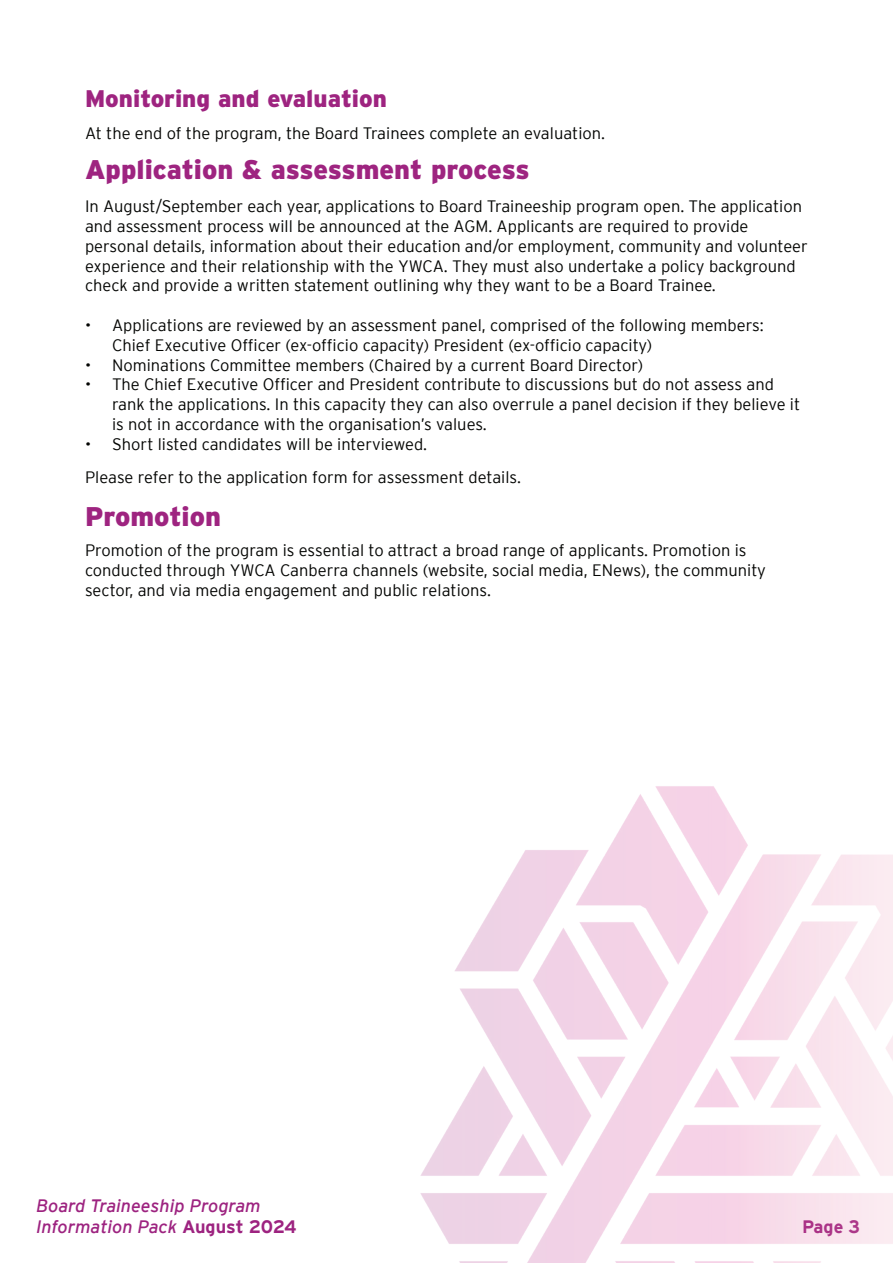
<style>
.page{position:relative;width:893px;height:1263px;background:#fff}
.page>*{position:absolute;margin:0;border:0;box-sizing:border-box;transform-origin:0 0}
.t1{font:900 27px "Interstate";color:#9e2480}
.t2{font:900 24px "Interstate";color:#9e2480}
.t3{font:italic 18px/21.6px "Interstate";color:#9d2380}
.t4{font:700 18px "Interstate";color:#9d2380}
.t5{font:300 16.5px/19.8px "Interstate";color:#040503}
.s1{font-weight:700;font-style:normal}
</style>
<div class="page">
<img style="left:420px;top:786px;width:473px;height:477px">
<h2 class="t2" style="left:85px;top:84px;width:303px">Monitoring and evaluation</h2>
<p class="t5" style="left:85px;top:123px;width:522px">At the end of the program, the Board Trainees complete an evaluation.</p>
<h1 class="t1" style="left:85px;top:154px;width:446px">Application &amp; assessment process</h1>
<p class="t5" style="left:85px;top:196px;width:724px">In August/September each year, applications to Board Traineeship program open. The application and assessment process will be announced at the AGM. Applicants are required to provide personal details, information about their education and/or employment, community and volunteer experience and their relationship with the YWCA. They must also undertake a policy background check and provide a written statement outlining why they want to be a Board Trainee.</p>
<p class="t5" style="left:112px;top:315px;width:653px;text-indent:-27px">• Applications are reviewed by an assessment panel, comprised of the following members:<br>Chief Executive Officer (ex-officio capacity) President (ex-officio capacity)</p>
<p class="t5" style="left:85px;top:355px;width:560px">• Nominations Committee members (Chaired by a current Board Director)</p>
<p class="t5" style="left:112px;top:374px;width:690px;text-indent:-27px">• The Chief Executive Officer and President contribute to discussions but do not assess and rank the applications. In this capacity they can also overrule a panel decision if they believe it is not in accordance with the organisation’s values.</p>
<p class="t5" style="left:85px;top:427px;width:437px;line-height:33px">• Short listed candidates will be interviewed.<br>Please refer to the application form for assessment details.</p>
<h1 class="t1" style="left:85px;top:501px;width:137px">Promotion</h1>
<p class="t5" style="left:85px;top:540px;width:682px">Promotion of the program is essential to attract a broad range of applicants. Promotion is conducted through YWCA Canberra channels (website, social media, ENews), the community sector, and via media engagement and public relations.</p>
<p class="t3" style="left:36px;top:1194px;width:262px">Board Traineeship Program<br>Information Pack <span class="s1">August 2024</span></p>
<p class="t4" style="left:802px;top:1217px;width:60px">Page 3</p>
</div>
